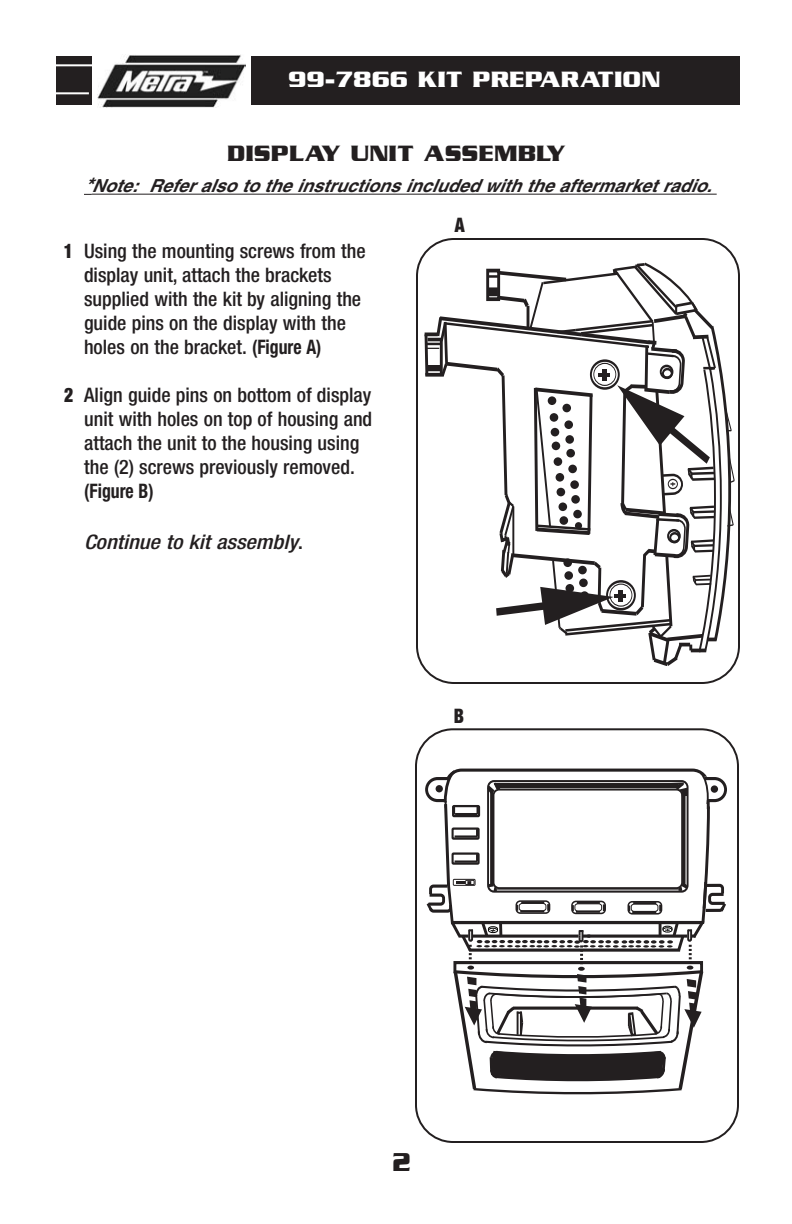
<style>
.page{position:relative;width:792px;height:1224px;background:#fff}
.page>*{position:absolute;margin:0;border:0;box-sizing:border-box;transform-origin:0 0}
.t1{font:700 28px "Serpentine ICG";color:#231f20;scale:.87 1}
.t2{font:700 24px "Serpentine ICG";color:#fff}
.t3{font:700 24px "Serpentine ICG";color:#231f20}
.t4{font:500 condensed 20px/24px "Helvetica Neue";color:#231f20}
.t5{font:italic 500 condensed 20px "Helvetica Neue";color:#231f20;scale:1.12 1}
.t6{font:700 condensed 20px "Helvetica Neue";color:#231f20;scale:.89 1}
.t7{font:900 condensed 20px "Helvetica Neue";color:#231f20;scale:.89 1}
.t8{font:italic 700 18px "Helvetica";color:#231f20}
.s1{font-size:20px}
.s2{font-weight:700}
.s3{font-style:normal}
</style>
<div class="page">
<div style="left:56px;top:56px;width:684px;height:48px;background:#231f20"></div>
<div style="left:93px;top:33px;width:158px;height:89px;background:#fff"></div>
<img style="left:97px;top:55px;width:148px;height:52px">
<hr style="left:0;top:92px;width:89px;height:2px;background:#fff">
<hr style="left:0;top:64px;width:92px;height:2px;background:#fff">
<svg style="left:416px;top:238px;width:324px;height:446px"></svg>
<svg style="left:415px;top:728px;width:324px;height:415px"></svg>
<hr style="left:92px;top:194px;width:625px;height:1px;background:#231f20">
<p class="t2" style="left:288px;top:65px;width:374px">99-7866 KIT PREPARATION</p>
<p class="t7" style="left:64px;top:243px;width:12px">1</p>
<p class="t3" style="left:227px;top:138px;width:340px">DISPLAY UNIT ASSEMBLY</p>
<p class="t8" style="left:84px;top:179px;width:633px"><span class="s1">*</span>Note: Refer also to the instructions included with the aftermarket radio.</p>
<p class="t4" style="left:84px;top:240px;width:283px">Using the mounting screws from the display unit, attach the brackets supplied with the kit by aligning the guide pins on the display with the holes on the bracket. <span class="s2">(Figure A)</span></p>
<p class="t7" style="left:455px;top:218px;width:13px">A</p>
<p class="t7" style="left:64px;top:388px;width:12px">2</p>
<p class="t4" style="left:84px;top:385px;width:289px">Align guide pins on bottom of display unit with holes on top of housing and attach the unit to the housing using the (2) screws previously removed.</p>
<p class="t6" style="left:84px;top:484px;width:79px">(Figure B)</p>
<p class="t5" style="left:84px;top:535px;width:197px">Continue to kit assembly<span class="s3">.</span></p>
<p class="t7" style="left:454px;top:708px;width:13px">B</p>
<h1 class="t1" style="left:392px;top:1145px;width:22px">2</h1>
</div>
